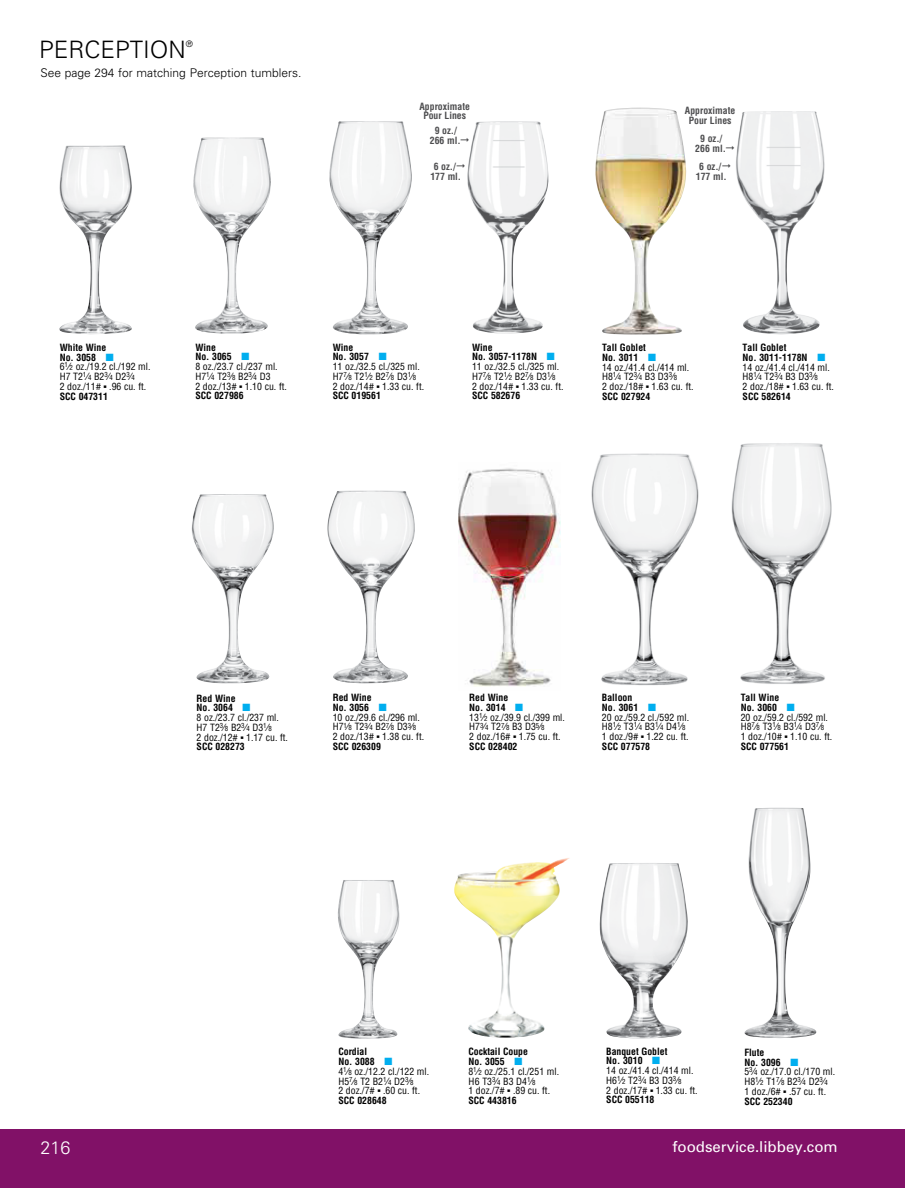
<style>
.page{position:relative;width:905px;height:1188px;background:#fff}
.page>*{position:absolute;margin:0;border:0;box-sizing:border-box;transform-origin:0 0}
.t1{font:300 24px "Univers";color:#000}
.t2{font:300 18px "Univers";color:#fff}
.t3{font:15px "Univers";color:#fff}
.t4{font:300 12px "Univers";color:#000}
.t5{font:9.75px/9.8px "Food Service Roman";color:#000}
.t6{font:9.75px "Food Service Symbols";color:#000}
.t7{font:9.75px "Food Service Symbols";color:#4d4d4f}
.t8{font:300 8.85px "Univers";color:#000}
.s1{font-size:6.9px}
.s2{font-family:"Helvetica"}
.s3{font-family:"Universal Newswith Comm Pi"}
</style>
<div class="page">
<div style="left:0;top:1129px;width:904px;height:59px;background:#811167"></div>
<img style="left:329px;top:121px;width:83px;height:214px">
<img style="left:193px;top:138px;width:78px;height:196px">
<img style="left:59px;top:145px;width:73px;height:190px">
<img style="left:595px;top:108px;width:92px;height:227px">
<img style="left:191px;top:494px;width:83px;height:190px">
<img style="left:327px;top:491px;width:88px;height:193px">
<img style="left:458px;top:468px;width:102px;height:219px">
<img style="left:591px;top:453px;width:108px;height:233px">
<img style="left:731px;top:443px;width:101px;height:241px">
<img style="left:736px;top:111px;width:89px;height:223px">
<img style="left:467px;top:121px;width:81px;height:213px">
<img style="left:744px;top:808px;width:73px;height:230px">
<img style="left:599px;top:863px;width:89px;height:176px">
<img style="left:338px;top:880px;width:61px;height:159px">
<img style="left:454px;top:858px;width:111px;height:180px">
<svg style="left:685px;top:108px;width:2px;height:16px"></svg>
<svg style="left:467px;top:127px;width:2px;height:17px"></svg>
<h1 class="t1" style="left:39px;top:35px;width:148px">PERCEPTION</h1>
<p class="t8" style="left:186px;top:39px;width:9px">®</p>
<p class="t4" style="left:40px;top:66px;width:262px">See page 294 for matching Perception tumblers.</p>
<p class="t7" style="left:455px;top:135px;width:4px">●</p>
<p class="t7" style="left:455px;top:170px;width:4px">●</p>
<p class="t7" style="left:720px;top:142px;width:4px">●</p>
<p class="t7" style="left:720px;top:170px;width:4px">●</p>
<p class="t5" style="left:60px;top:362px;width:92px">6<sup>1</sup>⁄<span class="s1">2</span> oz./19.2 cl./192 ml.<br>H7 T2<sup>1</sup>⁄<span class="s1">4</span> B2<sup>3</sup>⁄<span class="s1">4</span> D2<sup>3</sup>⁄<span class="s1">4<br></span>2 doz./11<span class="s2">#</span> <span class="s3">▪</span> .96 cu. ft.</p>
<p class="t6" style="left:206px;top:341px;width:6px">■</p>
<p class="t5" style="left:195px;top:361px;width:93px">8 oz./23.7 cl./237 ml.<br>H7<sup>1</sup>⁄<span class="s1">4</span> T2<sup>3</sup>⁄<span class="s1">8</span> B2<sup>3</sup>⁄<span class="s1">4</span> D3<br>2 doz./13<span class="s2">#</span> <span class="s3">▪</span> 1.10 cu. ft.</p>
<p class="t6" style="left:343px;top:341px;width:6px">■</p>
<p class="t5" style="left:333px;top:361px;width:93px">11 oz./32.5 cl./325 ml.<br>H7<sup>7</sup>⁄<span class="s1">8</span> T2<sup>1</sup>⁄<span class="s1">2</span> B2<sup>7</sup>⁄<span class="s1">8</span> D3<sup>1</sup>⁄<span class="s1">8<br></span>2 doz./14<span class="s2">#</span> <span class="s3">▪</span> 1.33 cu. ft.</p>
<p class="t6" style="left:483px;top:341px;width:6px">■</p>
<p class="t5" style="left:472px;top:361px;width:93px">11 oz./32.5 cl./325 ml.<br>H7<sup>7</sup>⁄<span class="s1">8</span> T2<sup>1</sup>⁄<span class="s1">2</span> B2<sup>7</sup>⁄<span class="s1">8</span> D3<sup>1</sup>⁄<span class="s1">8<br></span>2 doz./14<span class="s2">#</span> <span class="s3">▪</span> 1.33 cu. ft.</p>
<p class="t6" style="left:612px;top:342px;width:36px">●● □●▼</p>
<p class="t5" style="left:602px;top:362px;width:93px">14 oz./41.4 cl./414 ml.<br>H8<sup>1</sup>⁄<span class="s1">4</span> T2<sup>3</sup>⁄<span class="s1">4</span> B3 D3<sup>3</sup>⁄<span class="s1">8<br></span>2 doz./18<span class="s2">#</span> <span class="s3">▪</span> 1.63 cu. ft.</p>
<p class="t6" style="left:752px;top:342px;width:36px">●● □●▼</p>
<p class="t5" style="left:742px;top:362px;width:93px">14 oz./41.4 cl./414 ml.<br>H8<sup>1</sup>⁄<span class="s1">4</span> T2<sup>3</sup>⁄<span class="s1">4</span> B3 D3<sup>3</sup>⁄<span class="s1">8<br></span>2 doz./18<span class="s2">#</span> <span class="s3">▪</span> 1.63 cu. ft.</p>
<p class="t6" style="left:226px;top:692px;width:6px">■</p>
<p class="t6" style="left:202px;top:702px;width:32px">□ ✓ ✔</p>
<p class="t5" style="left:196px;top:712px;width:93px">8 oz./23.7 cl./237 ml.<br>H7 T2<sup>3</sup>⁄<span class="s1">8</span> B2<sup>3</sup>⁄<span class="s1">4</span> D3<sup>1</sup>⁄<span class="s1">8<br></span>2 doz./12<span class="s2">#</span> <span class="s3">▪</span> 1.17 cu. ft.</p>
<p class="t6" style="left:362px;top:692px;width:6px">■</p>
<p class="t5" style="left:333px;top:712px;width:93px">10 oz./29.6 cl./296 ml.<br>H7<sup>1</sup>⁄<span class="s1">8</span> T2<sup>3</sup>⁄<span class="s1">4</span> B2<sup>7</sup>⁄<span class="s1">8</span> D3<sup>3</sup>⁄<span class="s1">8<br></span>2 doz./13<span class="s2">#</span> <span class="s3">▪</span> 1.38 cu. ft.</p>
<p class="t6" style="left:498px;top:692px;width:6px">■</p>
<p class="t6" style="left:475px;top:702px;width:32px">□ ✓ ✔</p>
<p class="t5" style="left:469px;top:712px;width:97px">13<sup>1</sup>⁄<span class="s1">2</span> oz./39.9 cl./399 ml.<br>H7<sup>3</sup>⁄<span class="s1">4</span> T2<sup>7</sup>⁄<span class="s1">8</span> B3 D3<sup>5</sup>⁄<span class="s1">8<br></span>2 doz./16<span class="s2">#</span> <span class="s3">▪</span> 1.75 cu. ft.</p>
<p class="t6" style="left:612px;top:692px;width:22px">●●□□■</p>
<p class="t5" style="left:602px;top:712px;width:89px">20 oz./59.2 cl./592 ml.<br>H8<sup>1</sup>⁄<span class="s1">2</span> T3<sup>1</sup>⁄<span class="s1">4</span> B3<sup>1</sup>⁄<span class="s1">4</span> D4<sup>1</sup>⁄<span class="s1">8<br></span>1 doz./9<span class="s2">#</span> <span class="s3">▪</span> 1.22 cu. ft.</p>
<p class="t6" style="left:769px;top:692px;width:6px">■</p>
<p class="t5" style="left:740px;top:712px;width:93px">20 oz./59.2 cl./592 ml.<br>H8<sup>7</sup>⁄<span class="s1">8</span> T3<sup>1</sup>⁄<span class="s1">8</span> B3<sup>1</sup>⁄<span class="s1">4</span> D3<sup>7</sup>⁄<span class="s1">8<br></span>1 doz./10<span class="s2">#</span> <span class="s3">▪</span> 1.10 cu. ft.</p>
<h2 class="t2" style="left:40px;top:1137px;width:32px">216</h2>
<p class="t5" style="left:338px;top:1066px;width:92px">4<sup>1</sup>⁄<span class="s1">8</span> oz./12.2 cl./122 ml.<br>H5<sup>7</sup>⁄<span class="s1">8</span> T2 B2<sup>1</sup>⁄<span class="s1">4</span> D2<sup>3</sup>⁄<span class="s1">8<br></span>2 doz./7<span class="s2">#</span> <span class="s3">▪</span> .60 cu. ft.</p>
<p class="t6" style="left:474px;top:1046px;width:46px">□▼● □◆</p>
<p class="t5" style="left:468px;top:1066px;width:92px">8<sup>1</sup>⁄<span class="s1">2</span> oz./25.1 cl./251 ml.<br>H6 T3<sup>3</sup>⁄<span class="s1">4</span> B3 D4<sup>1</sup>⁄<span class="s1">8<br></span>1 doz./7<span class="s2">#</span> <span class="s3">▪</span> .89 cu. ft.</p>
<p class="t6" style="left:487px;top:1095px;width:16px">✔✔✓</p>
<p class="t6" style="left:616px;top:1045px;width:52px">■❑◆▼ □●▼</p>
<p class="t5" style="left:606px;top:1065px;width:93px">14 oz./41.4 cl./414 ml.<br>H6<sup>1</sup>⁄<span class="s1">2</span> T2<sup>3</sup>⁄<span class="s1">4</span> B3 D3<sup>3</sup>⁄<span class="s1">8<br></span>2 doz./17<span class="s2">#</span> <span class="s3">▪</span> 1.33 cu. ft.</p>
<p class="t6" style="left:749px;top:1046px;width:12px">●◆▼</p>
<p class="t5" style="left:744px;top:1067px;width:92px">5<sup>3</sup>⁄<span class="s1">4</span> oz./17.0 cl./170 ml.<br>H8<sup>1</sup>⁄<span class="s1">2</span> T1<sup>7</sup>⁄<span class="s1">8</span> B2<sup>3</sup>⁄<span class="s1">4</span> D2<sup>3</sup>⁄<span class="s1">4<br></span>1 doz./6<span class="s2">#</span> <span class="s3">▪</span> .57 cu. ft.</p>
<h3 class="t3" style="left:672px;top:1137px;width:167px">foodservice.libbey.com</h3>
</div>
